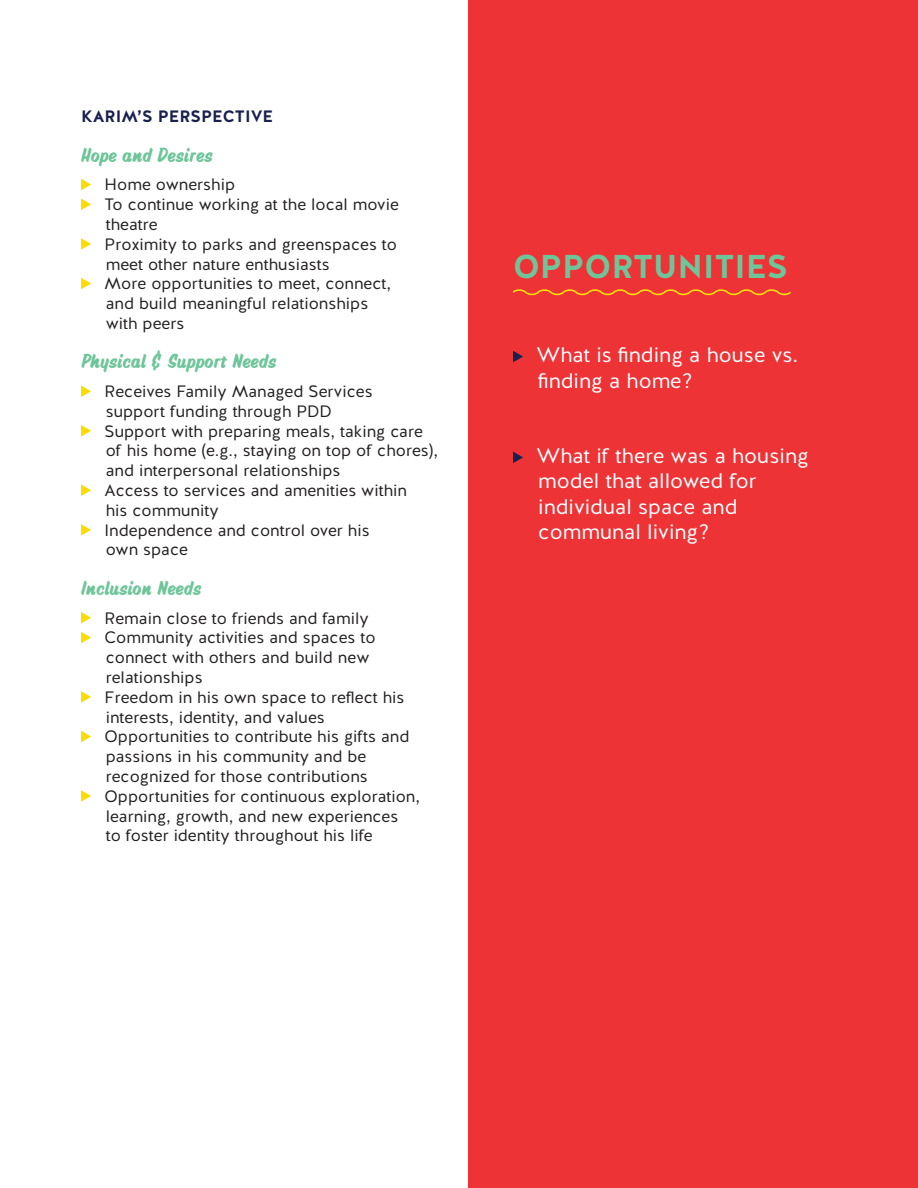
<style>
.page{position:relative;width:918px;height:1188px;background:#fff}
.page>*{position:absolute;margin:0;border:0;box-sizing:border-box;transform-origin:0 0}
.t1{font:700 33px "Halis GR";color:#6ec599}
.t2{font:21px/25.2px "Halis GR";color:#fff}
.t3{font:19.5px "Suti";color:#6ec599}
.t4{font:16.5px/19.8px "Halis GR";color:#231f20}
.t5{font:700 16.5px "Halis GR";color:#1b214e}
</style>
<div class="page">
<svg style="left:81px;top:179px;width:10px;height:11px"></svg>
<svg style="left:81px;top:199px;width:10px;height:11px"></svg>
<svg style="left:81px;top:238px;width:10px;height:12px"></svg>
<svg style="left:81px;top:278px;width:10px;height:11px"></svg>
<svg style="left:81px;top:385px;width:10px;height:12px"></svg>
<svg style="left:81px;top:425px;width:10px;height:12px"></svg>
<svg style="left:81px;top:484px;width:10px;height:12px"></svg>
<svg style="left:81px;top:524px;width:10px;height:12px"></svg>
<svg style="left:81px;top:612px;width:10px;height:12px"></svg>
<svg style="left:81px;top:632px;width:10px;height:11px"></svg>
<svg style="left:81px;top:691px;width:10px;height:12px"></svg>
<svg style="left:81px;top:731px;width:10px;height:11px"></svg>
<svg style="left:81px;top:790px;width:10px;height:12px"></svg>
<div style="left:469px;top:0;width:449px;height:1188px;background:#ee3337"></div>
<svg style="left:513px;top:351px;width:10px;height:11px"></svg>
<svg style="left:513px;top:452px;width:10px;height:11px"></svg>
<svg style="left:512px;top:289px;width:279px;height:7px"></svg>
<p class="t5" style="left:81px;top:106px;width:194px">KARIM’S PERSPECTIVE</p>
<p class="t3" style="left:81px;top:138px;width:133px">Hope and Desires</p>
<p class="t4" style="left:105px;top:175px;width:296px">Home ownership<br>To continue working at the local movie theatre<br>Proximity to parks and greenspaces to meet other nature enthusiasts<br>More opportunities to meet, connect, and build meaningful relationships with peers</p>
<p class="t3" style="left:81px;top:345px;width:197px">Physical &amp; Support Needs</p>
<p class="t4" style="left:105px;top:382px;width:335px">Receives Family Managed Services<br>support funding through PDD<br>Support with preparing meals, taking care of his home (e.g., staying on top of chores), and interpersonal relationships<br>Access to services and amenities within<br>his community<br>Independence and control over his<br>own space</p>
<p class="t3" style="left:81px;top:571px;width:122px">Inclusion Needs</p>
<p class="t4" style="left:105px;top:608px;width:317px">Remain close to friends and family Community activities and spaces to connect with others and build new relationships<br>Freedom in his own space to reflect his interests, identity, and values Opportunities to contribute his gifts and passions in his community and be recognized for those contributions Opportunities for continuous exploration, learning, growth, and new experiences<br>to foster identity throughout his life</p>
<h1 class="t1" style="left:513px;top:245px;width:277px">OPPORTUNITIES</h1>
<p class="t2" style="left:537px;top:343px;width:263px">What is finding a house vs. finding a home?</p>
<p class="t2" style="left:537px;top:444px;width:274px">What if there was a housing model that allowed for individual space and communal living?</p>
</div>
